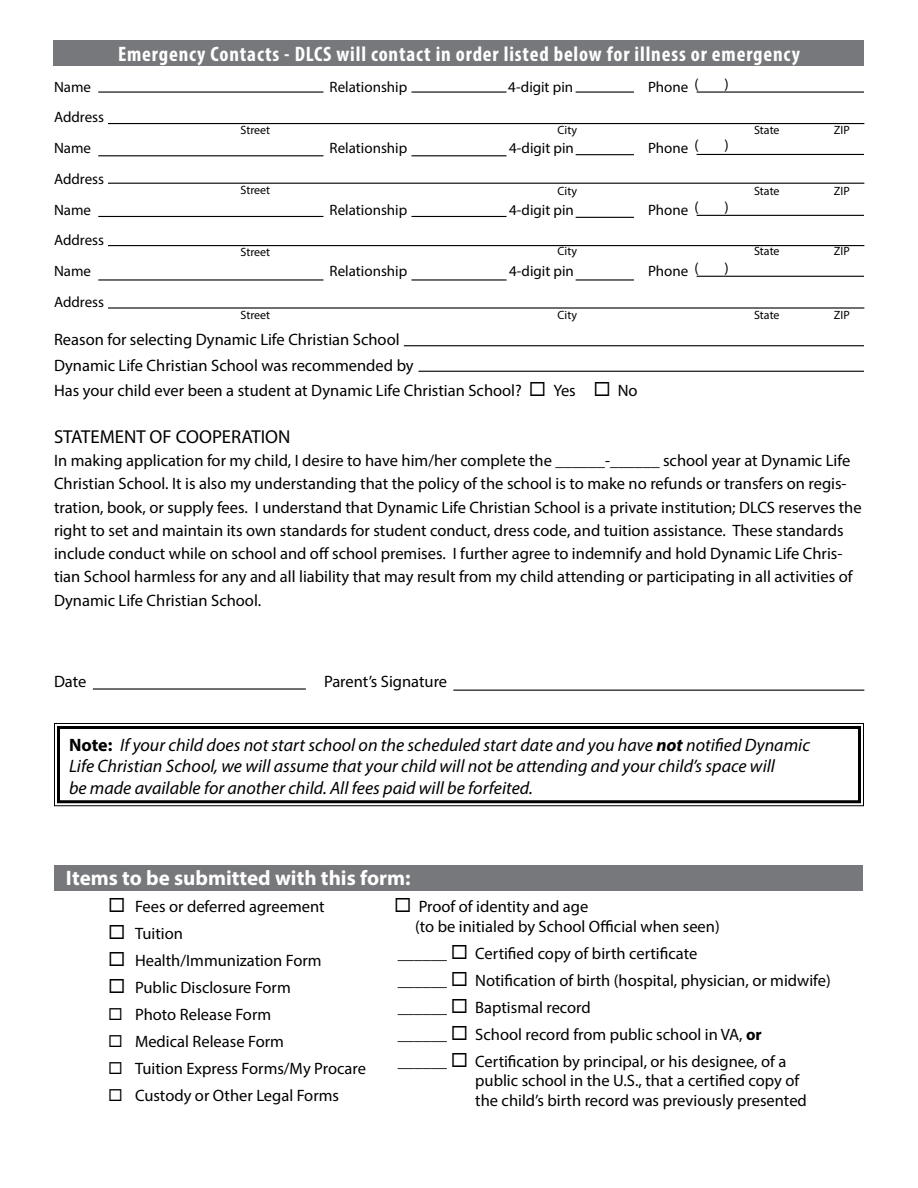
<style>
.page{position:relative;width:918px;height:1188px;background:#fff}
.page>*{position:absolute;margin:0;border:0;box-sizing:border-box;transform-origin:0 0}
.t1{font:700 condensed 21px "Myriad Pro";letter-spacing:.04em;color:#fff}
.t2{font:700 21px "Myriad Pro";color:#fff}
.t3{font:18.75px "Myriad Pro";color:#000}
.t4{font:italic 18px/21.6px "Myriad Pro";color:#000}
.t5{font:16.5px/23.2px "Myriad Pro";color:#000}
.t6{font:15px/30.8px "Myriad Pro";color:#000}
.t7{font:12px "Myriad Pro";color:#000}
.s1{font-weight:700;font-style:normal}
.s2{font-weight:700}
</style>
<div class="page">
<div style="left:55px;top:866px;width:808px;height:25px;background:#77787b"></div>
<svg style="left:54px;top:723px;width:810px;height:84px"></svg>
<div style="left:57px;top:726px;width:804px;height:77px;border:3px solid #000"></div>
<hr style="left:404px;top:345px;width:460px;height:1px;background:#000">
<hr style="left:418px;top:371px;width:446px;height:1px;background:#000">
<hr style="left:453px;top:690px;width:411px;height:1px;background:#000">
<hr style="left:93px;top:688px;width:213px;height:2px;background:#000">
<div style="left:54px;top:40px;width:810px;height:26px;background:#77787b"></div>
<hr style="left:108px;top:183px;width:756px;height:1px;background:#000">
<hr style="left:108px;top:245px;width:756px;height:1px;background:#000">
<hr style="left:108px;top:307px;width:756px;height:2px;background:#000">
<hr style="left:697px;top:276px;width:167px;height:1px;background:#000">
<hr style="left:697px;top:215px;width:167px;height:1px;background:#000">
<hr style="left:697px;top:154px;width:167px;height:1px;background:#000">
<hr style="left:108px;top:123px;width:756px;height:1px;background:#000">
<hr style="left:98px;top:91px;width:225px;height:2px;background:#000">
<hr style="left:576px;top:91px;width:58px;height:2px;background:#000">
<hr style="left:576px;top:154px;width:58px;height:1px;background:#000">
<hr style="left:576px;top:217px;width:58px;height:1px;background:#000">
<hr style="left:576px;top:279px;width:58px;height:2px;background:#000">
<hr style="left:697px;top:91px;width:167px;height:2px;background:#000">
<hr style="left:411px;top:91px;width:96px;height:2px;background:#000">
<hr style="left:98px;top:155px;width:225px;height:1px;background:#000">
<hr style="left:411px;top:155px;width:96px;height:1px;background:#000">
<hr style="left:98px;top:216px;width:225px;height:1px;background:#000">
<hr style="left:411px;top:216px;width:96px;height:1px;background:#000">
<hr style="left:98px;top:279px;width:225px;height:2px;background:#000">
<hr style="left:411px;top:279px;width:96px;height:2px;background:#000">
<p class="t1" style="left:118px;top:41px;width:683px">Emergency Contacts - DLCS will contact in order listed below for illness or emergency</p>
<p class="t6" style="left:54px;top:71px;width:39px">Name</p>
<p class="t6" style="left:330px;top:71px;width:79px">Relationship</p>
<p class="t6" style="left:508px;top:71px;width:66px">4-digit pin</p>
<p class="t6" style="left:648px;top:71px;width:52px">Phone (</p>
<p class="t6" style="left:724px;top:68px;width:6px">)</p>
<p class="t6" style="left:54px;top:102px;width:52px">Address<br>Name</p>
<p class="t7" style="left:241px;top:123px;width:31px">Street</p>
<p class="t7" style="left:558px;top:123px;width:21px">City</p>
<p class="t6" style="left:330px;top:132px;width:79px">Relationship</p>
<p class="t6" style="left:509px;top:132px;width:66px">4-digit pin</p>
<p class="t6" style="left:648px;top:132px;width:52px">Phone (</p>
<p class="t6" style="left:724px;top:129px;width:6px">)</p>
<p class="t6" style="left:54px;top:163px;width:52px">Address<br>Name</p>
<p class="t6" style="left:54px;top:225px;width:52px">Address<br>Name</p>
<p class="t6" style="left:54px;top:286px;width:52px">Address</p>
<p class="t7" style="left:241px;top:182px;width:31px">Street</p>
<p class="t7" style="left:558px;top:183px;width:21px">City</p>
<p class="t6" style="left:330px;top:194px;width:79px">Relationship</p>
<p class="t6" style="left:509px;top:194px;width:66px">4-digit pin</p>
<p class="t6" style="left:648px;top:194px;width:52px">Phone (</p>
<p class="t6" style="left:724px;top:191px;width:6px">)</p>
<p class="t7" style="left:241px;top:245px;width:31px">Street</p>
<p class="t7" style="left:558px;top:244px;width:21px">City</p>
<p class="t6" style="left:330px;top:255px;width:79px">Relationship</p>
<p class="t6" style="left:509px;top:255px;width:66px">4-digit pin</p>
<p class="t6" style="left:648px;top:255px;width:52px">Phone (</p>
<p class="t6" style="left:724px;top:252px;width:6px">)</p>
<p class="t7" style="left:241px;top:307px;width:31px">Street</p>
<p class="t7" style="left:558px;top:307px;width:21px">City</p>
<p class="t7" style="left:754px;top:123px;width:27px">State</p>
<p class="t7" style="left:754px;top:183px;width:27px">State</p>
<p class="t7" style="left:754px;top:244px;width:27px">State</p>
<p class="t7" style="left:754px;top:307px;width:27px">State</p>
<p class="t7" style="left:834px;top:123px;width:17px">ZIP</p>
<p class="t7" style="left:834px;top:183px;width:17px">ZIP</p>
<p class="t7" style="left:834px;top:244px;width:17px">ZIP</p>
<p class="t7" style="left:834px;top:307px;width:17px">ZIP</p>
<p class="t5" style="left:54px;top:327px;width:585px;line-height:25.5px">Reason for selecting Dynamic Life Christian School<br>Dynamic Life Christian School was recommended by<br>Has your child ever been a student at Dynamic Life Christian School? ◻ Yes ◻ No</p>
<p class="t3" style="left:54px;top:425px;width:238px">STATEMENT OF COOPERATION</p>
<p class="t5" style="left:54px;top:449px;width:809px">In making application for my child, I desire to have him/her complete the ______-______ school year at Dynamic Life Christian School. It is also my understanding that the policy of the school is to make no refunds or transfers on regis&shy;tration, book, or supply fees. I understand that Dynamic Life Christian School is a private institution; DLCS reserves the right to set and maintain its own standards for student conduct, dress code, and tuition assistance. These standards include conduct while on school and off school premises. I further agree to indemnify and hold Dynamic Life Chris&shy;tian School harmless for any and all liability that may result from my child attending or participating in all activities of Dynamic Life Christian School.</p>
<p class="t5" style="left:54px;top:669px;width:34px">Date</p>
<p class="t5" style="left:324px;top:669px;width:125px">Parent’s Signature</p>
<p class="t4" style="left:69px;top:734px;width:743px"><span class="s1">Note:</span> If your child does not start school on the scheduled start date and you have <span class="s2">not</span> notified Dynamic<br>Life Christian School, we will assume that your child will not be attending and your child’s space will<br>be made available for another child. All fees paid will be forfeited.</p>
<p class="t2" style="left:66px;top:864px;width:346px">Items to be submitted with this form:</p>
<p class="t5" style="left:108px;top:894px;width:218px">◻ Fees or deferred agreement</p>
<p class="t5" style="left:108px;top:921px;width:76px">◻ Tuition</p>
<p class="t5" style="left:108px;top:948px;width:215px">◻ Health/Immunization Form</p>
<p class="t5" style="left:108px;top:975px;width:184px">◻ Public Disclosure Form</p>
<p class="t5" style="left:108px;top:1002px;width:165px">◻ Photo Release Form</p>
<p class="t5" style="left:108px;top:1029px;width:177px">◻ Medical Release Form</p>
<p class="t5" style="left:108px;top:1056px;width:259px">◻ Tuition Express Forms/My Procare</p>
<p class="t5" style="left:108px;top:1083px;width:233px">◻ Custody or Other Legal Forms</p>
<p class="t5" style="left:415px;top:897px;width:306px;line-height:19.5px;text-indent:-21px">◻ Proof of identity and age<br>(to be initialed by School Official when seen)</p>
<p class="t5" style="left:398px;top:939px;width:435px;line-height:27px">______ ◻ Certified copy of birth certificate<br>______ ◻ Notification of birth (hospital, physician, or midwife) ______ ◻ Baptismal record<br>______ ◻ School record from public school in VA, <span class="s2">or<br></span>______ ◻ Certification by principal, or his designee, of a</p>
<p class="t5" style="left:475px;top:1071px;width:333px;line-height:19.5px">public school in the U.S., that a certified copy of the child’s birth record was previously presented</p>
</div>
